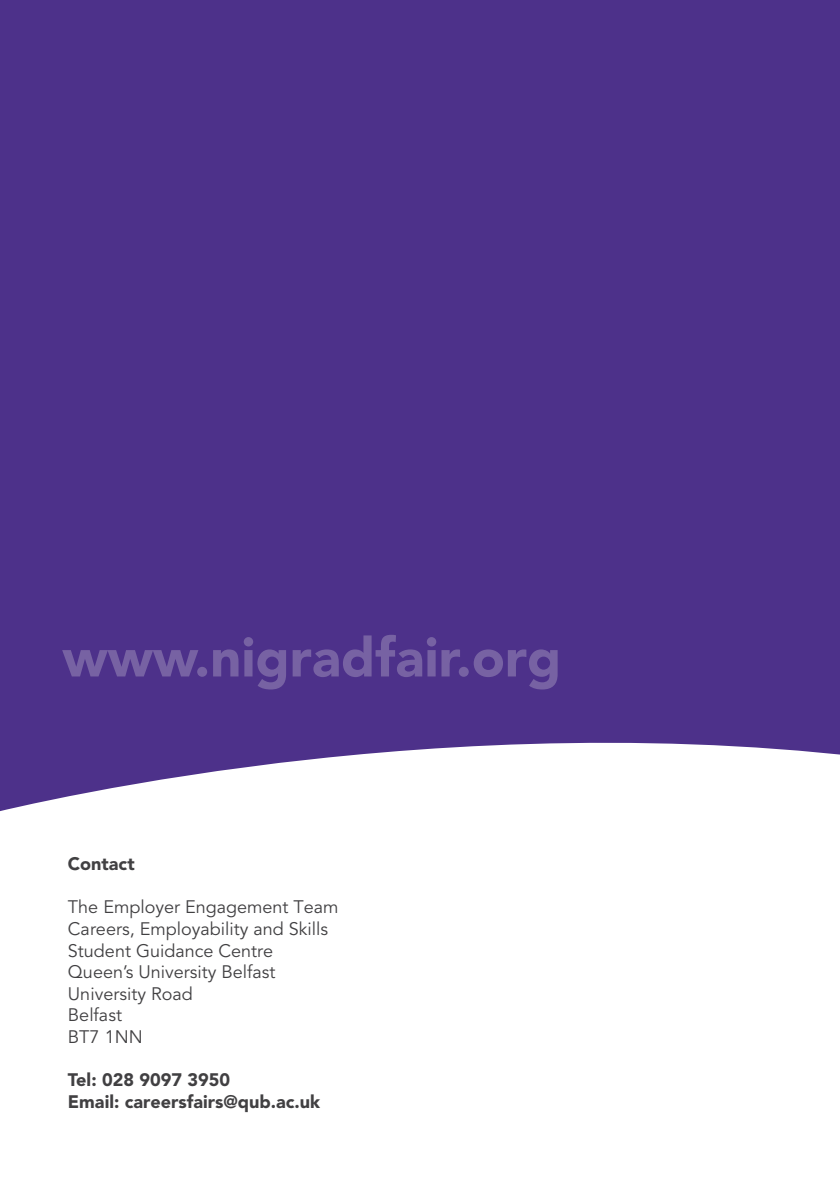
<style>
.page{position:relative;width:840px;height:1191px;background:#fff}
.page>*{position:absolute;margin:0;border:0;box-sizing:border-box;transform-origin:0 0}
.t1{font:900 54.2px "Avenir LT Std";color:#7762a3}
.t2{font:18px/21.6px "Avenir LT Std";color:#414042}
.t3{font:900 18px/21.6px "Avenir LT Std";color:#414042}
</style>
<div class="page">
<div style="left:0;top:0;width:839px;height:811px;background:#4d318a"></div>
<h1 class="t1" style="left:62px;top:625px;width:500px">www.nigradfair.org</h1>
<p class="t3" style="left:68px;top:853px;width:68px">Contact</p>
<p class="t2" style="left:68px;top:897px;width:272px">The Employer Engagement Team<br>Careers, Employability and Skills<br>Student Guidance Centre<br>Queen’s University Belfast<br>University Road<br>Belfast<br>BT7 1NN</p>
<p class="t3" style="left:68px;top:1069px;width:254px">Tel: 028 9097 3950<br>Email: careersfairs@qub.ac.uk</p>
</div>
